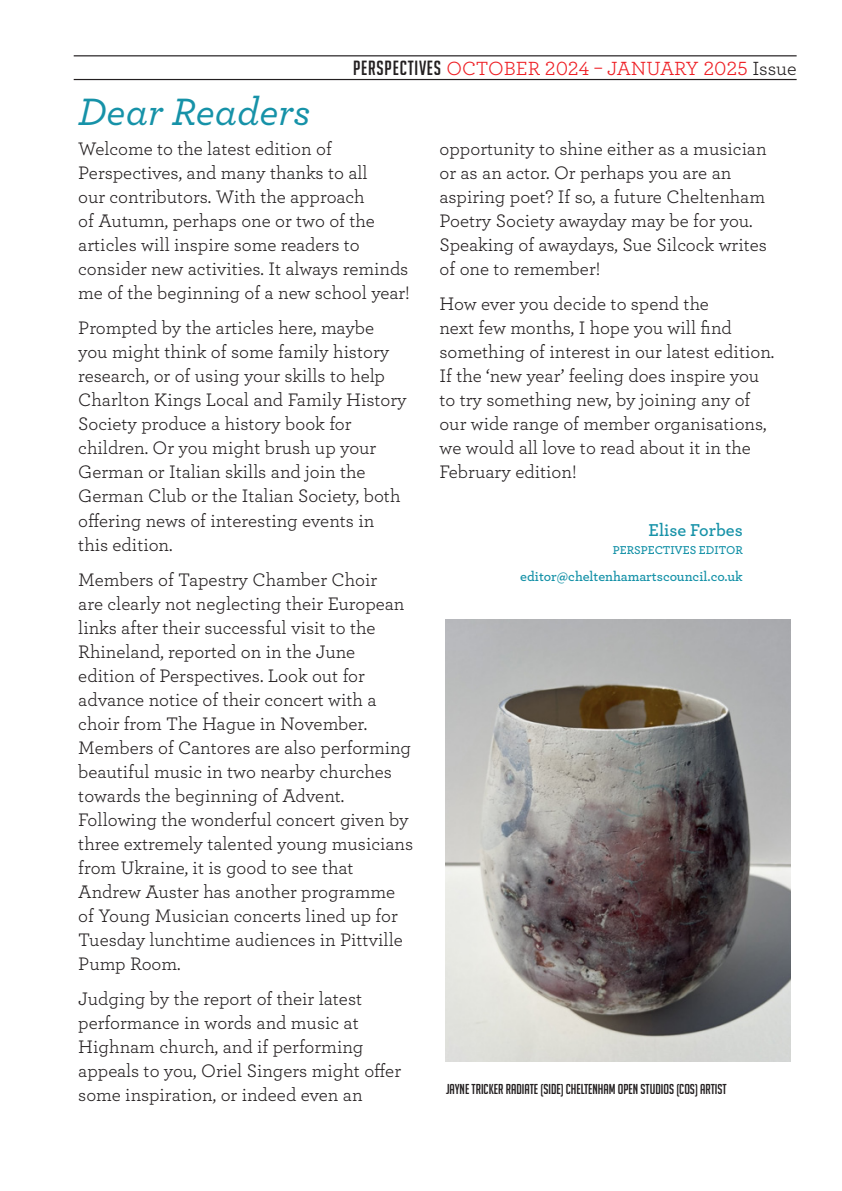
<style>
.page{position:relative;width:842px;height:1191px;background:#fff}
.page>*{position:absolute;margin:0;border:0;box-sizing:border-box;transform-origin:0 0}
.t1{font:italic 500 40px "Archer";color:#1692a8}
.t2{font:20px "Archer";color:#ee1d23}
.t3{font:19px/24px "Archer";color:#231f20}
.t4{font:600 18px "Archer";color:#1692a8}
.t5{font:14px "Big Noodle Titling";color:#231f20}
.t6{font:600 14px "Archer";color:#1692a8}
.t7{font:600 12px "Archer";color:#1692a8}
.s1{font-family:"Big Noodle Titling";color:#231f20}
.s2{color:#231f20}
</style>
<div class="page">
<hr style="left:74px;top:55px;width:723px;height:1px;background:#231f20">
<hr style="left:74px;top:79px;width:723px;height:1px;background:#231f20">
<img style="left:445px;top:619px;width:346px;height:442px">
<p class="t2" style="left:353px;top:55px;width:445px"><span class="s1">PERSPECTIVES</span> OCTOBER 2024 – JANUARY 2025 <span class="s2">Issue</span></p>
<h1 class="t1" style="left:78px;top:83px;width:234px">Dear Readers</h1>
<p class="t3" style="left:78px;top:136px;width:333px">Welcome to the latest edition of Perspectives, and many thanks to all<br>our contributors. With the approach<br>of Autumn, perhaps one or two of the articles will inspire some readers to consider new activities. It always reminds me of the beginning of a new school year!</p>
<p class="t3" style="left:78px;top:315px;width:330px">Prompted by the articles here, maybe you might think of some family history research, or of using your skills to help Charlton Kings Local and Family History Society produce a history book for children. Or you might brush up your German or Italian skills and join the German Club or the Italian Society, both offering news of interesting events in this edition.</p>
<p class="t3" style="left:78px;top:566px;width:336px">Members of Tapestry Chamber Choir<br>are clearly not neglecting their European links after their successful visit to the Rhineland, reported on in the June edition of Perspectives. Look out for advance notice of their concert with a choir from The Hague in November.<br>Members of Cantores are also performing beautiful music in two nearby churches towards the beginning of Advent.<br>Following the wonderful concert given by three extremely talented young musicians from Ukraine, it is good to see that Andrew Auster has another programme of Young Musician concerts lined up for Tuesday lunchtime audiences in Pittville Pump Room.</p>
<p class="t3" style="left:78px;top:986px;width:324px">Judging by the report of their latest performance in words and music at Highnam church, and if performing appeals to you, Oriel Singers might offer some inspiration, or indeed even an</p>
<p class="t3" style="left:439px;top:136px;width:329px">opportunity to shine either as a musician or as an actor. Or perhaps you are an aspiring poet? If so, a future Cheltenham Poetry Society awayday may be for you.<br>Speaking of awaydays, Sue Silcock writes of one to remember!</p>
<p class="t3" style="left:439px;top:291px;width:336px">How ever you decide to spend the<br>next few months, I hope you will find something of interest in our latest edition.<br>If the ‘new year’ feeling does inspire you to try something new, by joining any of our wide range of member organisations, we would all love to read about it in the February edition!</p>
<p class="t4" style="left:649px;top:516px;width:96px">Elise Forbes</p>
<p class="t7" style="left:613px;top:541px;width:131px">PERSPECTIVES EDITOR</p>
<p class="t6" style="left:520px;top:565px;width:224px">editor@cheltenhamartscouncil.co.uk</p>
<p class="t5" style="left:446px;top:1081px;width:282px">JAYNE TRICKER RADIATE (SIDE) CHELTENHAM OPEN STUDIOS (COS) ARTIST</p>
</div>
